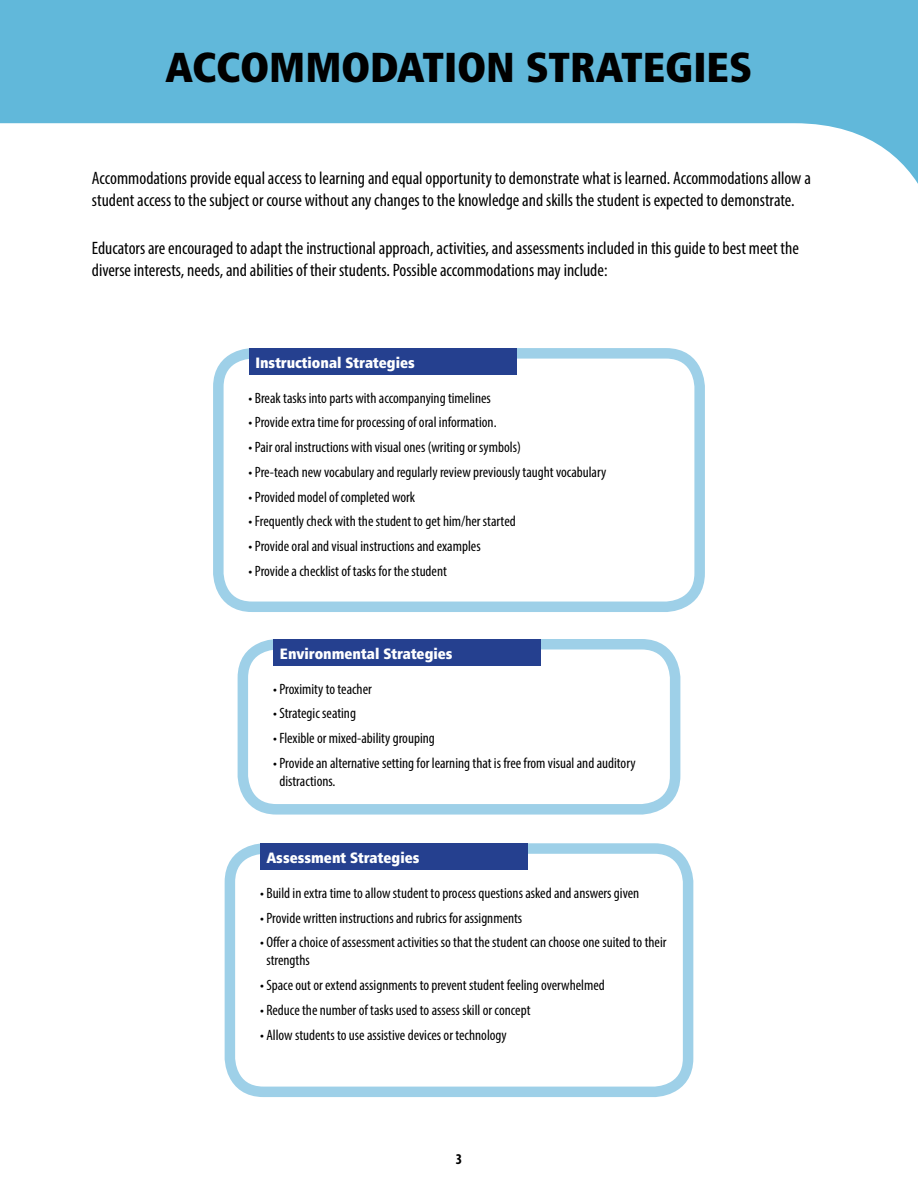
<style>
.page{position:relative;width:918px;height:1188px;background:#fff}
.page>*{position:absolute;margin:0;border:0;box-sizing:border-box;transform-origin:0 0}
.t1{font:42px "Humanist 777 BT Extra Black Cond B";color:#000}
.t2{font:condensed 18px/21.6px "Myriad Pro";color:#000}
.t3{font:condensed 15px/18px "Myriad Pro";color:#000}
.t4{font:15px "Humanist 777 BT Extra Black Cond B";color:#fff}
.t5{font:700 condensed 15px "Myriad Pro";color:#000}
</style>
<div class="page">
<svg style="left:0;top:0;width:918px;height:184px;fill:#61b8da"></svg>
<div style="left:213px;top:348px;width:492px;height:264px;border:10px solid #9ed0e8;border-radius:34px"></div>
<div style="left:249px;top:348px;width:267px;height:27px;background:#25408f"></div>
<div style="left:238px;top:639px;width:442px;height:176px;border:10px solid #9ed0e8;border-radius:34px"></div>
<div style="left:273px;top:639px;width:268px;height:27px;background:#25408f"></div>
<div style="left:225px;top:843px;width:468px;height:254px;border:10px solid #9ed0e8;border-radius:34px"></div>
<div style="left:260px;top:843px;width:268px;height:27px;background:#25408f"></div>
<h1 class="t1" style="left:166px;top:41px;width:587px">ACCOMMODATION STRATEGIES</h1>
<p class="t2" style="left:92px;top:167px;width:720px">Accommodations provide equal access to learning and equal opportunity to demonstrate what is learned. Accommodations allow a student access to the subject or course without any changes to the knowledge and skills the student is expected to demonstrate.</p>
<p class="t2" style="left:92px;top:237px;width:709px">Educators are encouraged to adapt the instructional approach, activities, and assessments included in this guide to best meet the diverse interests, needs, and abilities of their students. Possible accommodations may include:</p>
<p class="t4" style="left:255px;top:353px;width:161px">Instructional Strategies</p>
<p class="t3" style="left:249px;top:388px;width:244px">• Break tasks into parts with accompanying timelines</p>
<p class="t3" style="left:249px;top:413px;width:249px">• Provide extra time for processing of oral information.</p>
<p class="t3" style="left:249px;top:438px;width:274px">• Pair oral instructions with visual ones (writing or symbols)</p>
<p class="t3" style="left:249px;top:463px;width:359px">• Pre-teach new vocabulary and regularly review previously taught vocabulary</p>
<p class="t3" style="left:249px;top:487px;width:168px">• Provided model of completed work</p>
<p class="t3" style="left:249px;top:512px;width:269px">• Frequently check with the student to get him/her started</p>
<p class="t3" style="left:249px;top:537px;width:234px">• Provide oral and visual instructions and examples</p>
<p class="t3" style="left:249px;top:562px;width:200px">• Provide a checklist of tasks for the student</p>
<p class="t4" style="left:280px;top:644px;width:174px">Environmental Strategies</p>
<p class="t3" style="left:273px;top:679px;width:100px">• Proximity to teacher</p>
<p class="t3" style="left:273px;top:704px;width:84px">• Strategic seating</p>
<p class="t3" style="left:273px;top:729px;width:163px">• Flexible or mixed-ability grouping</p>
<p class="t3" style="left:279px;top:754px;width:358px;text-indent:-6px">• Provide an alternative setting for learning that is free from visual and auditory distractions.</p>
<p class="t4" style="left:267px;top:848px;width:154px">Assessment Strategies</p>
<p class="t3" style="left:260px;top:884px;width:381px">• Build in extra time to allow student to process questions asked and answers given</p>
<p class="t3" style="left:260px;top:908px;width:264px">• Provide written instructions and rubrics for assignments</p>
<p class="t3" style="left:266px;top:933px;width:402px;text-indent:-6px">• Offer a choice of assessment activities so that the student can choose one suited to their strengths</p>
<p class="t3" style="left:260px;top:976px;width:346px">• Space out or extend assignments to prevent student feeling overwhelmed</p>
<p class="t3" style="left:260px;top:1001px;width:272px">• Reduce the number of tasks used to assess skill or concept</p>
<p class="t3" style="left:260px;top:1025px;width:248px">• Allow students to use assistive devices or technology</p>
<p class="t5" style="left:456px;top:1150px;width:8px">3</p>
</div>
